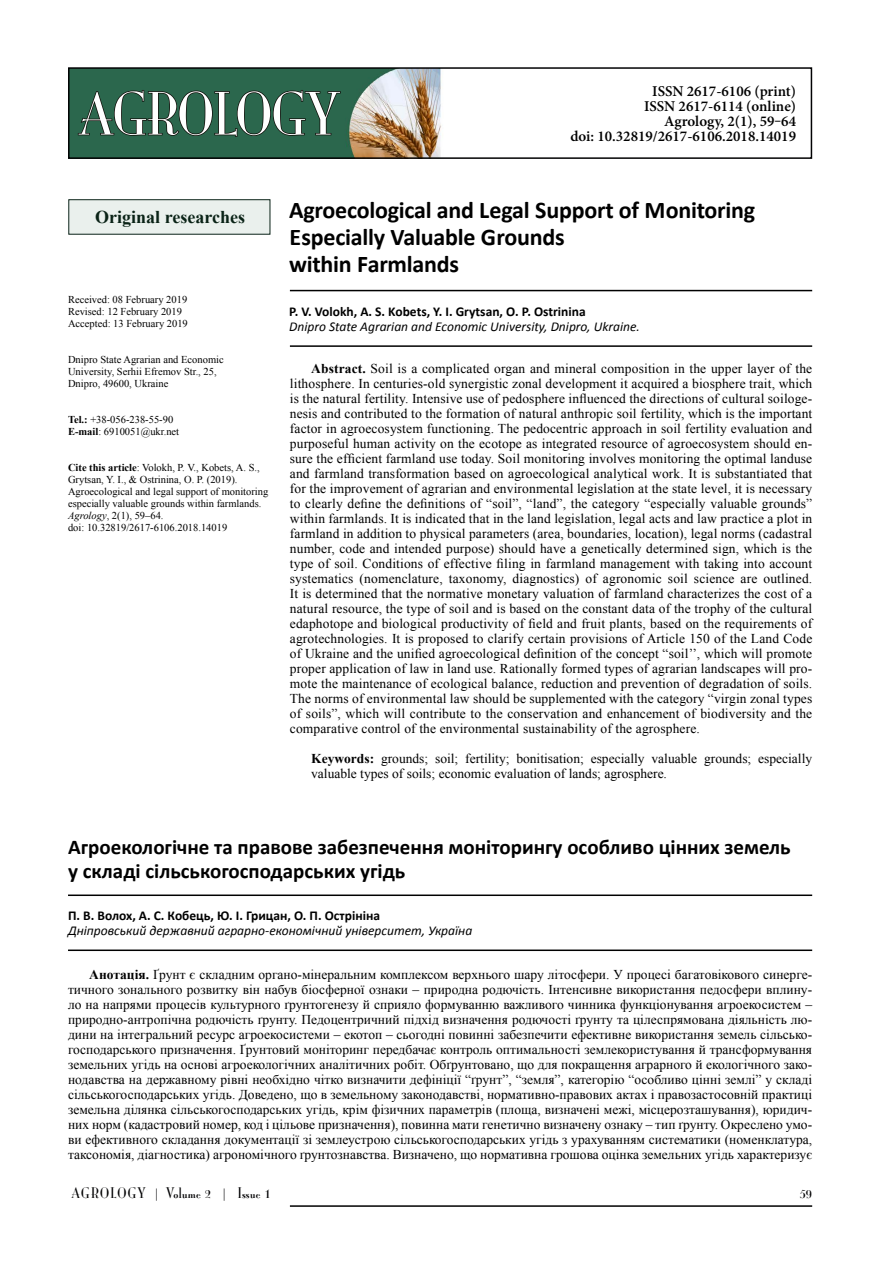
<style>
.page{position:relative;width:893px;height:1263px;background:#fff}
.page>*{position:absolute;margin:0;border:0;box-sizing:border-box;transform-origin:0 0}
.t1{font:54px "Mona Lisa C";color:#fff}
.t2{font:700 24px/27px "Calibri";letter-spacing:-.01em;color:#000}
.t3{font:700 21px/24px "Calibri";color:#000}
.t4{font:700 18px "Times New Roman";color:#0a2317}
.t5{font:600 15px/15px "Minion Pro";color:#000;text-align:right}
.t6{font:13.5px/15px "Times New Roman";color:#000;text-align:justify}
.t7{font:italic 13.5px "Calibri";color:#000}
.t8{font:700 13.5px "Calibri";color:#000}
.t9{font:13.5px "Mona Lisa C";letter-spacing:.025em;color:#020203}
.t10{font:10.5px/12px "Times New Roman";color:#000}
.s1{font-weight:700}
.s2{font-style:italic}
.s3{font-family:"Times New Roman";font-style:italic}
</style>
<div class="page">
<img style="left:71px;top:70px;width:370px;height:86px">
<div style="left:68px;top:67px;width:744px;height:92px;border:2px solid #020203"></div>
<svg style="left:77px;top:89px;width:264px;height:49px;background:#25553f"></svg>
<hr style="left:290px;top:1205px;width:522px;height:2px;background:#000">
<hr style="left:68px;top:894px;width:744px;height:2px;background:#000">
<hr style="left:68px;top:949px;width:744px;height:2px;background:#000">
<hr style="left:290px;top:290px;width:522px;height:1px;background:#000">
<hr style="left:290px;top:345px;width:522px;height:2px;background:#000">
<div style="left:68px;top:199px;width:202px;height:36px;background:#eaf0ed;border:1px solid #0a2318"></div>
<h1 class="t1" style="left:79px;top:85px;width:262px">AGROLOGY</h1>
<p class="t5" style="left:570px;top:83px;width:227px">ISSN 2617-6106 (print)<br>ISSN 2617-6114 (online)<br>Agrology, 2(1), 59‒64<br>doi: 10.32819/2617-6106.2018.14019</p>
<h3 class="t4" style="left:95px;top:204px;width:151px">Оriginal researches</h3>
<p class="t10" style="left:68px;top:293px;width:121px">Received: 08 February 2019<br>Revised: 12 February 2019<br>Accepted: 13 February 2019</p>
<p class="t10" style="left:68px;top:353px;width:157px">Dnipro State Agrarian and Economic<br>University, Serhii Efremov Str., 25,<br>Dnipro, 49600, Ukraine</p>
<p class="t10" style="left:68px;top:413px;width:113px"><span class="s1">Tel.:</span> +38-056-238-55-90<br><span class="s1">E-mail</span>: 6910051@ukr.net</p>
<p class="t10" style="left:68px;top:461px;width:202px"><span class="s1">Cite this article</span>: Volokh, P. V., Kobets, A. S., Grytsan, Y. I., &amp; Ostrinina, O. P. (2019).<br>Agroecological and legal support of monitoring especially valuable grounds within farmlands.<br><span class="s2">Agrology</span>, 2(1), 59‒64.<br>doi: 10.32819/2617-6106.2018.14019</p>
<h2 class="t2" style="left:289px;top:196px;width:467px">Agroecological and Legal Support of Monitoring<br>Especially Valuable Grounds<br>within Farmlands</h2>
<p class="t8" style="left:289px;top:303px;width:298px">P. V. Volokh, A. S. Kobets, Y. I. Grytsan, O. P. Ostrinina</p>
<p class="t7" style="left:289px;top:317px;width:352px">Dnipro State Agrarian and Economic University, Dnipro, Ukraine.</p>
<p class="t6" style="left:290px;top:361px;width:524px;text-indent:21px"><span class="s1">Abstract.</span> Soil is a complicated organ and mineral composition in the upper layer of the lithosphere. In centuries-old synergistic zonal development it acquired a biosphere trait, which is the natural fertility. Intensive use of pedosphere influenced the directions of cultural soiloge&shy;nesis and contributed to the formation of natural anthropic soil fertility, which is the important factor in agroecosystem functioning. The pedocentric approach in soil fertility evaluation and purposeful human activity on the ecotope as integrated resource of agroecosystem should en&shy;sure the efficient farmland use today. Soil monitoring involves monitoring the optimal landuse and farmland transformation based on agroecological analytical work. It is substantiated that for the improvement of agrarian and environmental legislation at the state level, it is necessary to clearly define the definitions of “soil”, “land”, the category “especially valuable grounds” within farmlands. It is indicated that in the land legislation, legal acts and law practice a plot in farmland in addition to physical parameters (area, boundaries, location), legal norms (cadastral number, code and intended purpose) should have a genetically determined sign, which is the type of soil. Conditions of effective filing in farmland management with taking into account systematics (nomenclature, taxonomy, diagnostics) of agronomic soil science are outlined.<br>It is determined that the normative monetary valuation of farmland characterizes the cost of a natural resource, the type of soil and is based on the constant data of the trophy of the cultural edaphotope and biological productivity of field and fruit plants, based on the requirements of agrotechnologies. It is proposed to clarify certain provisions of Article 150 of the Land Code of Ukraine and the unified agroecological definition of the concept “soil’’, which will promote proper application of law in land use. Rationally formed types of agrarian landscapes will pro&shy;mote the maintenance of ecological balance, reduction and prevention of degradation of soils.<br>The norms of environmental law should be supplemented with the category “virgin zonal types of soils”, which will contribute to the conservation and enhancement of biodiversity and the comparative control of the environmental sustainability of the agrosphere.</p>
<p class="t6" style="left:311px;top:751px;width:503px"><span class="s1">Keywords:</span> grounds; soil; fertility; bonitisation; especially valuable grounds; especially valuable types of soils; economic evaluation of lands; agrosphere.</p>
<h3 class="t3" style="left:68px;top:835px;width:724px">Агроекологічне та правове забезпечення моніторингу особливо цінних земель у складі сільськогосподарських угідь</h3>
<p class="t8" style="left:68px;top:906px;width:313px">П. В. Волох, А. С. Кобець, Ю. І. Грицан, О. П. Острініна</p>
<p class="t7" style="left:68px;top:921px;width:406px">Дніпровський державний аграрно-економічний університет, Україна</p>
<p class="t6" style="left:68px;top:967px;width:746px;text-indent:21px"><span class="s1">Анотація.</span> Ґрунт є складним органо-мінеральним комплексом верхнього шару літосфери. У процесі багатовікового синерге&shy;тичного зонального розвитку він набув біосферної ознаки – природна родючість. Інтенсивне використання педосфери вплину&shy;ло на напрями процесів культурного ґрунтогенезу й сприяло формуванню важливого чинника функціонування агроекосистем – природно-антропічна родючість ґрунту. Педоцентричний підхід визначення родючості ґрунту та цілеспрямована діяльність лю&shy;дини на інтегральний ресурс агроекосистеми – екотоп – сьогодні повинні забезпечити ефективне використання земель сільсько&shy;господарського призначення. Ґрунтовий моніторинг передбачає контроль оптимальності землекористування й трансформування земельних угідь на основі агроекологічних аналітичних робіт. Обґрунтовано, що для покращення аграрного й екологічного зако&shy;нодавства на державному рівні необхідно чітко визначити дефініції “ґрунт”, “земля”, категорію “особливо цінні землі” у складі сільськогосподарських угідь. Доведено, що в земельному законодавстві, нормативно-правових актах і правозастосовній практиці земельна ділянка сільськогосподарських угідь, крім фізичних параметрів (площа, визначені межі, місцерозташування), юридич&shy;них норм (кадастровий номер, код і цільове призначення), повинна мати генетично визначену ознаку – тип ґрунту. Окреслено умо&shy;ви ефективного складання документації зі землеустрою сільськогосподарських угідь з урахуванням систематики (номенклатура, таксономія, діагностика) агрономічного ґрунтознавства. Визначено, що нормативна грошова оцінка земельних угідь характеризує</p>
<p class="t9" style="left:71px;top:1186px;width:201px">AGROLOGY <span class="s3">|</span> Volume 2 <span class="s3">|</span> Issue 1</p>
<p class="t9" style="left:800px;top:1186px;width:14px">59</p>
</div>
